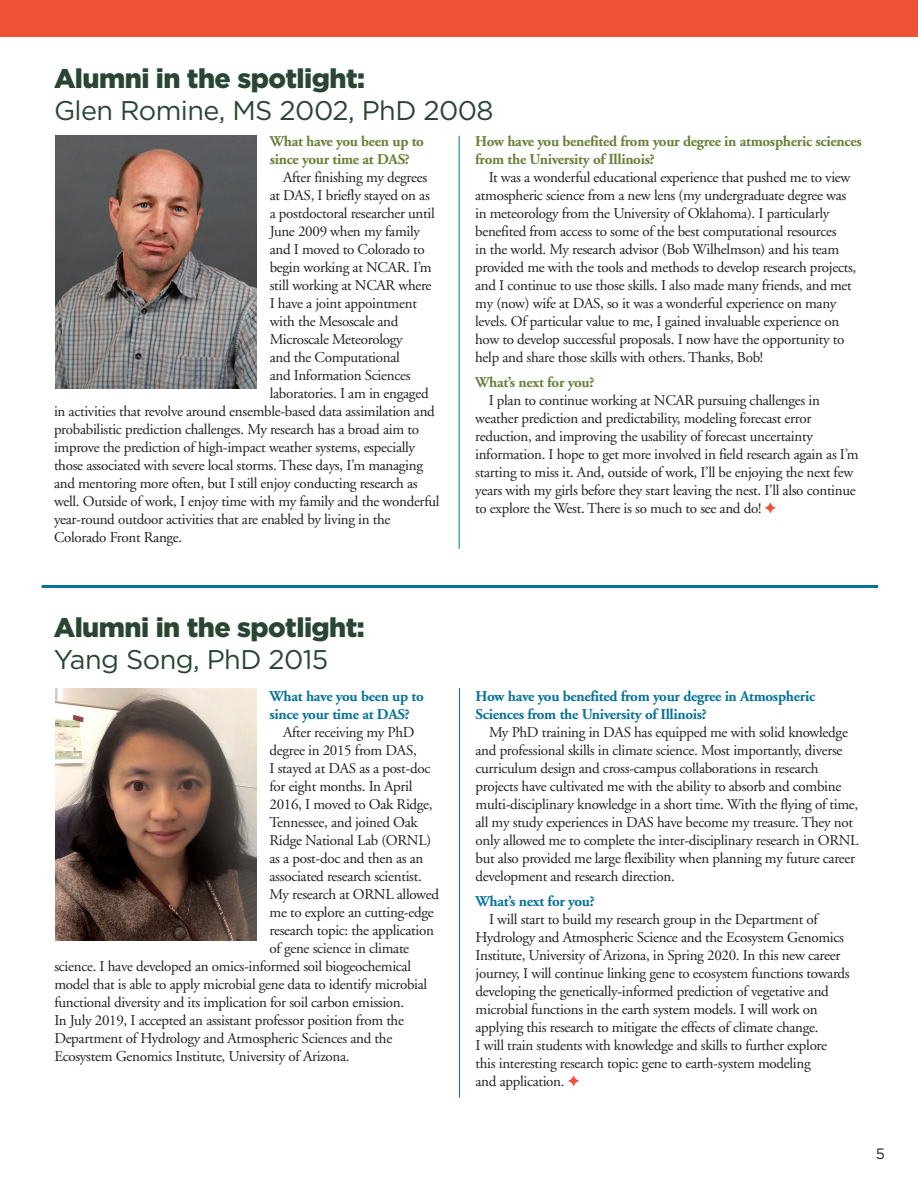
<style>
.page{position:relative;width:918px;height:1188px;background:#fff}
.page>*{position:absolute;margin:0;border:0;box-sizing:border-box;transform-origin:0 0}
.t1{font:27px/32.4px "Gotham";letter-spacing:-.02em;color:#294633}
.t2{font:900 27px/32.4px "Gotham";letter-spacing:-.02em;color:#294633}
.t3{font:15px/18px "Adobe Garamond";letter-spacing:-.02em;color:#231f20}
.t4{font:700 15px/18px "Adobe Garamond";letter-spacing:-.02em;color:#69813a}
.t5{font:700 15px/18px "Adobe Garamond";letter-spacing:-.02em;color:#087399}
.t6{font:15px "Gotham";color:#231f20}
.s1{font-weight:900}
.s2{color:#ed5136}
.s3{font-weight:400}
</style>
<div class="page">
<div style="left:0;top:0;width:918px;height:37px;background:#ed5136"></div>
<hr style="left:459px;top:136px;width:1px;height:413px;background:#087399">
<hr style="left:459px;top:688px;width:1px;height:410px;background:#087399">
<img style="left:55px;top:136px;width:201px;height:252px">
<img style="left:55px;top:689px;width:201px;height:252px">
<hr style="left:42px;top:585px;width:836px;height:3px;background:#087399">
<p class="t1" style="left:54px;top:61px;width:441px"><span class="s1">Alumni in the spotlight:<br></span>Glen Romine, MS 2002, PhD 2008</p>
<p class="t4" style="left:270px;top:132px;width:156px">What have you been up to since your time at DAS?</p>
<p class="t3" style="left:283px;top:168px;width:146px">After finishing my degrees</p>
<p class="t3" style="left:270px;top:186px;width:162px">at DAS, I briefly stayed on as</p>
<p class="t3" style="left:270px;top:204px;width:167px">a postdoctoral researcher until</p>
<p class="t3" style="left:270px;top:222px;width:152px">June 2009 when my family</p>
<p class="t3" style="left:270px;top:240px;width:157px">and I moved to Colorado to</p>
<p class="t3" style="left:270px;top:258px;width:164px">begin working at NCAR. I’m</p>
<p class="t3" style="left:270px;top:276px;width:163px">still working at NCAR where</p>
<p class="t3" style="left:270px;top:294px;width:149px">I have a joint appointment</p>
<p class="t3" style="left:270px;top:312px;width:130px">with the Mesoscale and</p>
<p class="t3" style="left:270px;top:330px;width:135px">Microscale Meteorology</p>
<p class="t3" style="left:270px;top:348px;width:132px">and the Computational</p>
<p class="t3" style="left:270px;top:366px;width:142px">and Information Sciences</p>
<p class="t3" style="left:270px;top:384px;width:160px">laboratories. I am in engaged</p>
<p class="t3" style="left:54px;top:402px;width:382px">in activities that revolve around ensemble-based data assimilation and</p>
<p class="t3" style="left:54px;top:420px;width:366px">probabilistic prediction challenges. My research has a broad aim to</p>
<p class="t3" style="left:54px;top:438px;width:363px">improve the prediction of high-impact weather systems, especially</p>
<p class="t3" style="left:54px;top:456px;width:371px">those associated with severe local storms. These days, I’m managing</p>
<p class="t3" style="left:54px;top:474px;width:365px">and mentoring more often, but I still enjoy conducting research as</p>
<p class="t3" style="left:54px;top:492px;width:387px">well. Outside of work, I enjoy time with my family and the wonderful</p>
<p class="t3" style="left:54px;top:510px;width:338px">year-round outdoor activities that are enabled by living in the</p>
<p class="t3" style="left:54px;top:528px;width:130px">Colorado Front Range.</p>
<p class="t4" style="left:475px;top:132px;width:388px">How have you benefited from your degree in atmospheric sciences from the University of Illinois?</p>
<p class="t3" style="left:475px;top:168px;width:383px;text-indent:14px">It was a wonderful educational experience that pushed me to view atmospheric science from a new lens (my undergraduate degree was in meteorology from the University of Oklahoma). I particularly benefited from access to some of the best computational resources<br>in the world. My research advisor (Bob Wilhelmson) and his team provided me with the tools and methods to develop research projects, and I continue to use those skills. I also made many friends, and met my (now) wife at DAS, so it was a wonderful experience on many levels. Of particular value to me, I gained invaluable experience on how to develop successful proposals. I now have the opportunity to help and share those skills with others. Thanks, Bob!</p>
<p class="t4" style="left:475px;top:373px;width:121px">What’s next for you?</p>
<p class="t3" style="left:475px;top:391px;width:385px;text-indent:14px">I plan to continue working at NCAR pursuing challenges in weather prediction and predictability, modeling forecast error reduction, and improving the usability of forecast uncertainty information. I hope to get more involved in field research again as I’m starting to miss it. And, outside of work, I’ll be enjoying the next few years with my girls before they start leaving the nest. I’ll also continue to explore the West. There is so much to see and do! <span class="s2">✦</span></p>
<p class="t2" style="left:54px;top:611px;width:313px">Alumni in the spotlight:<br><span class="s3">Yang Song, PhD 2015</span></p>
<p class="t5" style="left:270px;top:687px;width:156px">What have you been up to since your time at DAS?</p>
<p class="t3" style="left:283px;top:723px;width:133px">After receiving my PhD</p>
<p class="t3" style="left:270px;top:741px;width:149px">degree in 2015 from DAS,</p>
<p class="t3" style="left:270px;top:759px;width:162px">I stayed at DAS as a post-doc</p>
<p class="t3" style="left:270px;top:777px;width:144px">for eight months. In April</p>
<p class="t3" style="left:270px;top:795px;width:165px">2016, I moved to Oak Ridge,</p>
<p class="t3" style="left:270px;top:813px;width:150px">Tennessee, and joined Oak</p>
<p class="t3" style="left:270px;top:831px;width:163px">Ridge National Lab (ORNL)</p>
<p class="t3" style="left:270px;top:849px;width:155px">as a post-doc and then as an</p>
<p class="t3" style="left:270px;top:867px;width:154px">associated research scientist.</p>
<p class="t3" style="left:270px;top:885px;width:171px">My research at ORNL allowed</p>
<p class="t3" style="left:270px;top:903px;width:166px">me to explore an cutting-edge</p>
<p class="t3" style="left:270px;top:921px;width:166px">research topic: the application</p>
<p class="t3" style="left:270px;top:939px;width:141px">of gene science in climate</p>
<p class="t3" style="left:54px;top:957px;width:358px">science. I have developed an omics-informed soil biogeochemical</p>
<p class="t3" style="left:54px;top:975px;width:374px">model that is able to apply microbial gene data to identify microbial</p>
<p class="t3" style="left:54px;top:993px;width:351px">functional diversity and its implication for soil carbon emission.</p>
<p class="t3" style="left:54px;top:1011px;width:351px">In July 2019, I accepted an assistant professor position from the</p>
<p class="t3" style="left:54px;top:1029px;width:339px">Department of Hydrology and Atmospheric Sciences and the</p>
<p class="t3" style="left:54px;top:1047px;width:297px">Ecosystem Genomics Institute, University of Arizona.</p>
<p class="t5" style="left:476px;top:687px;width:341px">How have you benefited from your degree in Atmospheric<br>Sciences from the University of Illinois?</p>
<p class="t3" style="left:476px;top:723px;width:384px;text-indent:14px">My PhD training in DAS has equipped me with solid knowledge and professional skills in climate science. Most importantly, diverse curriculum design and cross-campus collaborations in research projects have cultivated me with the ability to absorb and combine multi-disciplinary knowledge in a short time. With the flying of time, all my study experiences in DAS have become my treasure. They not only allowed me to complete the inter-disciplinary research in ORNL but also provided me large flexibility when planning my future career development and research direction.</p>
<p class="t5" style="left:476px;top:892px;width:121px">What’s next for you?</p>
<p class="t3" style="left:476px;top:910px;width:376px;text-indent:14px">I will start to build my research group in the Department of Hydrology and Atmospheric Science and the Ecosystem Genomics Institute, University of Arizona, in Spring 2020. In this new career journey, I will continue linking gene to ecosystem functions towards developing the genetically-informed prediction of vegetative and microbial functions in the earth system models. I will work on applying this research to mitigate the effects of climate change.<br>I will train students with knowledge and skills to further explore this interesting research topic: gene to earth-system modeling<br>and application. <span class="s2">✦</span></p>
<p class="t6" style="left:876px;top:1145px;width:11px">5</p>
</div>
